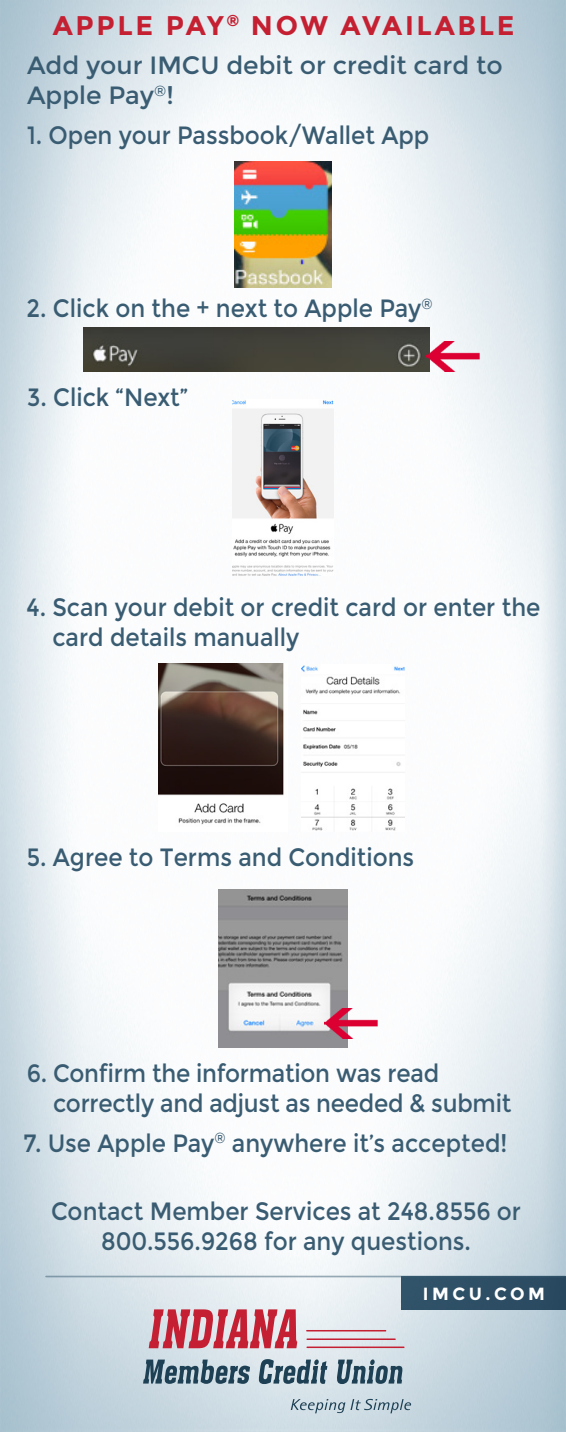
<style>
.page{position:relative;width:566px;height:1432px;background:#fff}
.page>*{position:absolute;margin:0;border:0;box-sizing:border-box;transform-origin:0 0}
.t1{font:700 27px "Montserrat";letter-spacing:.1em;color:#c42032}
.t2{font:25px/30px "Montserrat";color:#395c72;scale:.92 1}
.t3{font:25px/30px "Montserrat";color:#395c72}
.t4{font:700 17.5px "Montserrat";letter-spacing:.2em;color:#fff}
</style>
<div class="page">
<img style="left:0;top:0;width:565px;height:1431px">
<svg style="left:143px;top:1358px;width:259px;height:25px;background:#859ba7"></svg>
<svg style="left:290px;top:1398px;width:121px;height:15px;background:#adbec9"></svg>
<hr style="left:306px;top:1329px;width:80px;height:2px;background:#c41f32">
<hr style="left:306px;top:1338px;width:89px;height:1px;background:#c41f32">
<hr style="left:306px;top:1346px;width:98px;height:1px;background:#c41f32">
<svg style="left:149px;top:1309px;width:148px;height:39px;background:#ce6d7a"></svg>
<div style="left:401px;top:1276px;width:164px;height:33px;background:#2d4f65"></div>
<hr style="left:46px;top:1275px;width:518px;height:2px;background:#395c72">
<img style="left:235px;top:162px;width:96px;height:126px">
<img style="left:83px;top:327px;width:346px;height:45px">
<img style="left:232px;top:399px;width:101px;height:176px">
<img style="left:158px;top:664px;width:129px;height:167px">
<img style="left:301px;top:664px;width:103px;height:167px">
<img style="left:218px;top:889px;width:129px;height:158px">
<img style="left:426px;top:341px;width:53px;height:31px">
<img style="left:324px;top:1008px;width:53px;height:30px">
<p class="t1" style="left:53px;top:10px;width:463px">APPLE PAY<sup>®</sup> NOW AVAI LABLE</p>
<p class="t3" style="left:27px;top:50px;width:477px">Add your IMCU debit or credit card to<br>Apple Pay<sup>®</sup>!</p>
<p class="t2" style="left:27px;top:120px;width:438px">1. Open your Passbook/Wallet App</p>
<p class="t2" style="left:26px;top:294px;width:442px">2. Click on the + next to Apple Pay<sup>®</sup></p>
<p class="t2" style="left:27px;top:382px;width:177px">3. Click “Next”</p>
<p class="t2" style="left:52px;top:592px;width:531px;text-indent:-26px">4. Scan your debit or credit card or enter the card details manually</p>
<p class="t2" style="left:27px;top:842px;width:422px">5. Agree to Terms and Conditions</p>
<p class="t2" style="left:53px;top:1058px;width:499px;text-indent:-26px">6. Confirm the information was read correctly and adjust as needed &amp; submit</p>
<p class="t2" style="left:24px;top:1127px;width:527px">7. Use Apple Pay<sup>®</sup> anywhere it’s accepted!</p>
<p class="t2" style="left:51px;top:1195px;width:512px;text-align:center">Contact Member Services at 248.8556 or<br>800.556.9268 for any questions.</p>
<p class="t4" style="left:422px;top:1283px;width:124px">IMCU.COM</p>
</div>
